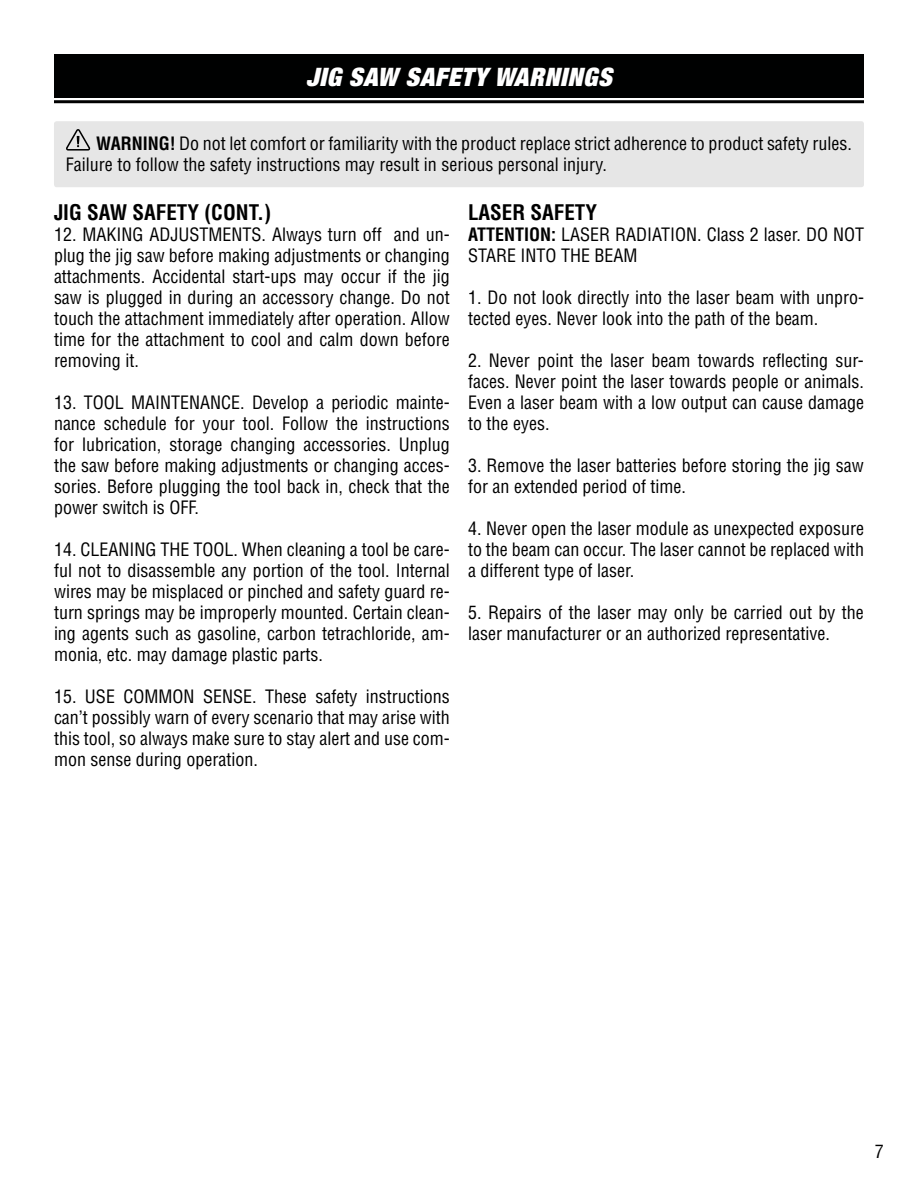
<style>
.page{position:relative;width:918px;height:1188px;background:#fff}
.page>*{position:absolute;margin:0;border:0;box-sizing:border-box;transform-origin:0 0}
.t1{font:italic 900 expanded 25.5px "Helvetica Neue";letter-spacing:.025em;color:#fff}
.t2{font:700 condensed 21px "Helvetica LT Std";color:#000}
.t3{font:condensed 18px/21px "Helvetica LT Std";color:#000;text-align:justify}
.s1{font-weight:700}
</style>
<div class="page">
<div style="left:54px;top:54px;width:810px;height:44px;background:#000101"></div>
<hr style="left:54px;top:100px;width:810px;height:3px;background:#000">
<div style="left:54px;top:121px;width:810px;height:66px;background:#e6e6e6;border-radius:3px"></div>
<svg style="left:66px;top:129px;width:24px;height:22px"></svg>
<h1 class="t1" style="left:306px;top:61px;width:307px">JIG SAW SAFETY WARNINGS</h1>
<p class="t3" style="left:66px;top:133px;width:788px;text-indent:30px"><span class="s1">WARNING!</span> Do not let comfort or familiarity with the product replace strict adherence to product safety rules.<br>Failure to follow the safety instructions may result in serious personal injury.</p>
<p class="t2" style="left:54px;top:199px;width:219px">JIG SAW SAFETY (CONT.)</p>
<p class="t3" style="left:54px;top:224px;width:397px">12. MAKING ADJUSTMENTS. Always turn off and un&shy;plug the jig saw before making adjustments or changing attachments. Accidental start-ups may occur if the jig saw is plugged in during an accessory change. Do not touch the attachment immediately after operation. Allow time for the attachment to cool and calm down before removing it.</p>
<p class="t3" style="left:54px;top:392px;width:397px">13. TOOL MAINTENANCE. Develop a periodic mainte&shy;nance schedule for your tool. Follow the instructions for lubrication, storage changing accessories. Unplug the saw before making adjustments or changing acces&shy;sories. Before plugging the tool back in, check that the power switch is OFF.</p>
<p class="t3" style="left:54px;top:539px;width:397px">14. CLEANING THE TOOL. When cleaning a tool be care&shy;ful not to disassemble any portion of the tool. Internal wires may be misplaced or pinched and safety guard re&shy;turn springs may be improperly mounted. Certain clean&shy;ing agents such as gasoline, carbon tetrachloride, am&shy;monia, etc. may damage plastic parts.</p>
<p class="t3" style="left:54px;top:686px;width:397px">15. USE COMMON SENSE. These safety instructions can’t possibly warn of every scenario that may arise with this tool, so always make sure to stay alert and use com&shy;mon sense during operation.</p>
<p class="t2" style="left:468px;top:199px;width:130px">LASER SAFETY</p>
<p class="t3" style="left:468px;top:224px;width:397px"><span class="s1">ATTENTION:</span> LASER RADIATION. Class 2 laser. DO NOT<br>STARE INTO THE BEAM</p>
<p class="t3" style="left:468px;top:287px;width:397px">1. Do not look directly into the laser beam with unpro&shy;tected eyes. Never look into the path of the beam.</p>
<p class="t3" style="left:468px;top:350px;width:397px">2. Never point the laser beam towards reflecting sur&shy;faces. Never point the laser towards people or animals.<br>Even a laser beam with a low output can cause damage to the eyes.</p>
<p class="t3" style="left:468px;top:455px;width:397px">3. Remove the laser batteries before storing the jig saw for an extended period of time.</p>
<p class="t3" style="left:468px;top:518px;width:397px">4. Never open the laser module as unexpected exposure to the beam can occur. The laser cannot be replaced with a different type of laser.</p>
<p class="t3" style="left:468px;top:602px;width:397px">5. Repairs of the laser may only be carried out by the laser manufacturer or an authorized representative.</p>
<p class="t3" style="left:875px;top:1141px;width:10px">7</p>
</div>
